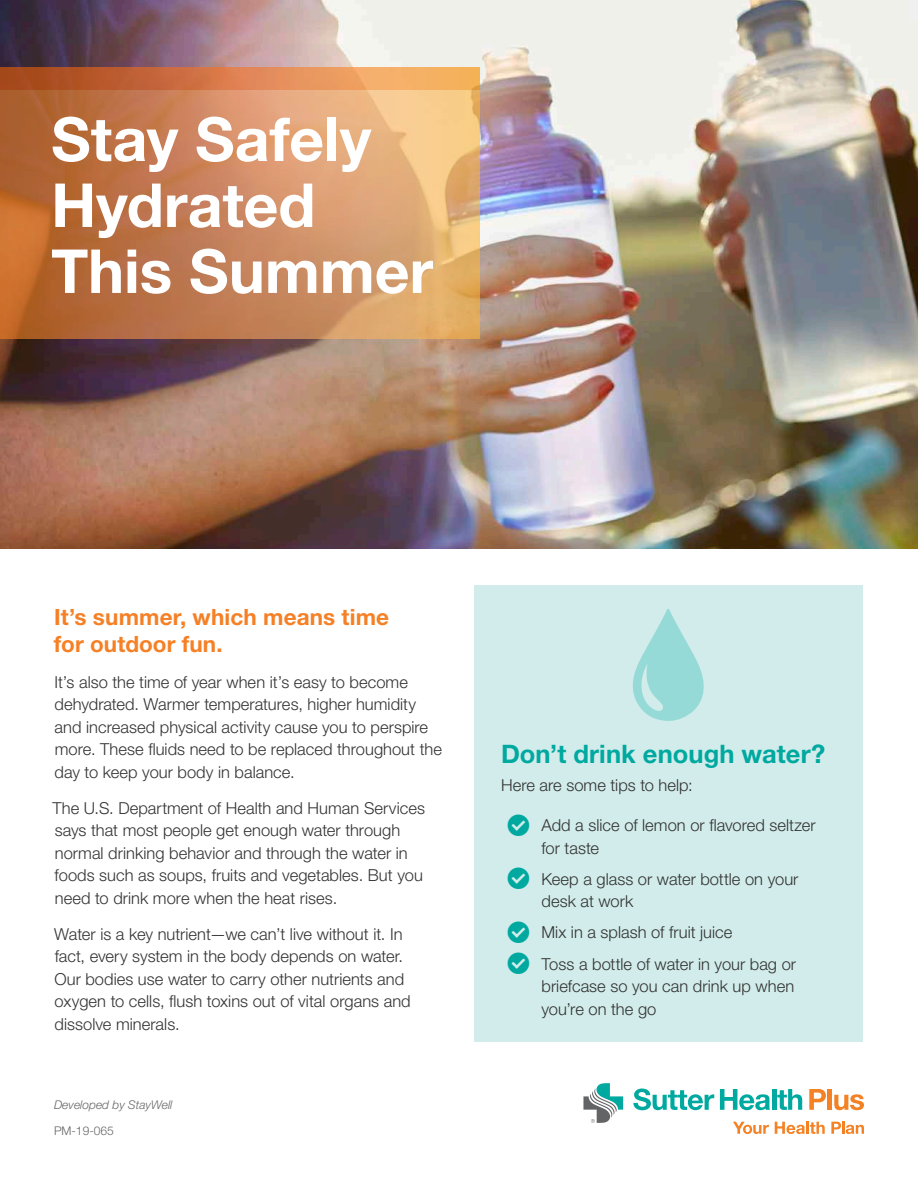
<style>
.page{position:relative;width:918px;height:1188px;background:#fff}
.page>*{position:absolute;margin:0;border:0;box-sizing:border-box;transform-origin:0 0}
.t1{font:700 60.75px/66px "Helvetica Neue LT Std";color:#fff}
.t2{font:700 25.5px "Helvetica Neue LT Std";letter-spacing:.005em;color:#00a9a0}
.t3{font:700 22.5px/27px "Helvetica Neue LT Std";letter-spacing:.005em;color:#f58025}
.t4{font:300 16.5px/22.5px "Helvetica Neue LT Std";color:#333}
.t5{font:italic 300 12px "Helvetica Neue LT Std";color:#666}
.t6{font:300 12px "Helvetica Neue LT Std";color:#666}
.s1{font-family:"Web Hosting Hub Glyphs";font-weight:400;font-size:21.45px;color:#00a9a0}
</style>
<div class="page">
<svg style="left:583px;top:1083px;width:40px;height:40px"></svg>
<svg style="left:633px;top:1089px;width:81px;height:21px"></svg>
<svg style="left:720px;top:1089px;width:50px;height:21px"></svg>
<hr style="left:772px;top:1089px;width:4px;height:21px;background:#00a9a0">
<svg style="left:777px;top:1089px;width:25px;height:21px"></svg>
<svg style="left:809px;top:1089px;width:17px;height:21px"></svg>
<hr style="left:828px;top:1089px;width:4px;height:21px;background:#f58125">
<svg style="left:834px;top:1094px;width:30px;height:16px"></svg>
<svg style="left:733px;top:1122px;width:36px;height:12px"></svg>
<svg style="left:775px;top:1122px;width:50px;height:12px"></svg>
<svg style="left:831px;top:1122px;width:33px;height:12px"></svg>
<img style="left:0;top:0;width:918px;height:549px">
<svg style="left:0;top:90px;width:480px;height:248px;background:#cd8b5b"></svg>
<svg style="left:0;top:67px;width:480px;height:23px;background:#d58049"></svg>
<div style="left:474px;top:585px;width:388px;height:457px;background:#d1ecea"></div>
<svg style="left:632px;top:609px;width:72px;height:112px"></svg>
<h1 class="t1" style="left:51px;top:105px;width:383px">Stay Safely<br>Hydrated<br>This Summer</h1>
<h2 class="t3" style="left:54px;top:603px;width:337px">It’s summer, which means time for outdoor fun.</h2>
<p class="t4" style="left:55px;top:670px;width:389px">It’s also the time of year when it’s easy to become dehydrated. Warmer temperatures, higher humidity and increased physical activity cause you to perspire more. These fluids need to be replaced throughout the day to keep your body in balance.</p>
<p class="t4" style="left:53px;top:796px;width:374px">The U.S. Department of Health and Human Services says that most people get enough water through normal drinking behavior and through the water in foods such as soups, fruits and vegetables. But you need to drink more when the heat rises.</p>
<p class="t4" style="left:54px;top:922px;width:358px">Water is a key nutrient—we can’t live without it. In fact, every system in the body depends on water.<br>Our bodies use water to carry other nutrients and oxygen to cells, flush toxins out of vital organs and dissolve minerals.</p>
<p class="t5" style="left:54px;top:1097px;width:120px">Developed by StayWell</p>
<p class="t6" style="left:54px;top:1123px;width:61px">PM-19-065</p>
<p class="t2" style="left:501px;top:738px;width:326px">Don’t drink enough water?</p>
<p class="t4" style="left:501px;top:773px;width:193px">Here are some tips to help:</p>
<p class="t4" style="left:542px;top:814px;width:276px;text-indent:-34px"><span class="s1">Ŧ</span> Add a slice of lemon or flavored seltzer for taste</p>
<p class="t4" style="left:542px;top:867px;width:258px;text-indent:-34px"><span class="s1">Ŧ</span> Keep a glass or water bottle on your desk at work</p>
<p class="t4" style="left:508px;top:921px;width:226px"><span class="s1">Ŧ</span> Mix in a splash of fruit juice</p>
<p class="t4" style="left:542px;top:952px;width:256px;text-align:justify;text-indent:-34px"><span class="s1">Ŧ</span> Toss a bottle of water in your bag or briefcase so you can drink up when you’re on the go</p>
</div>
